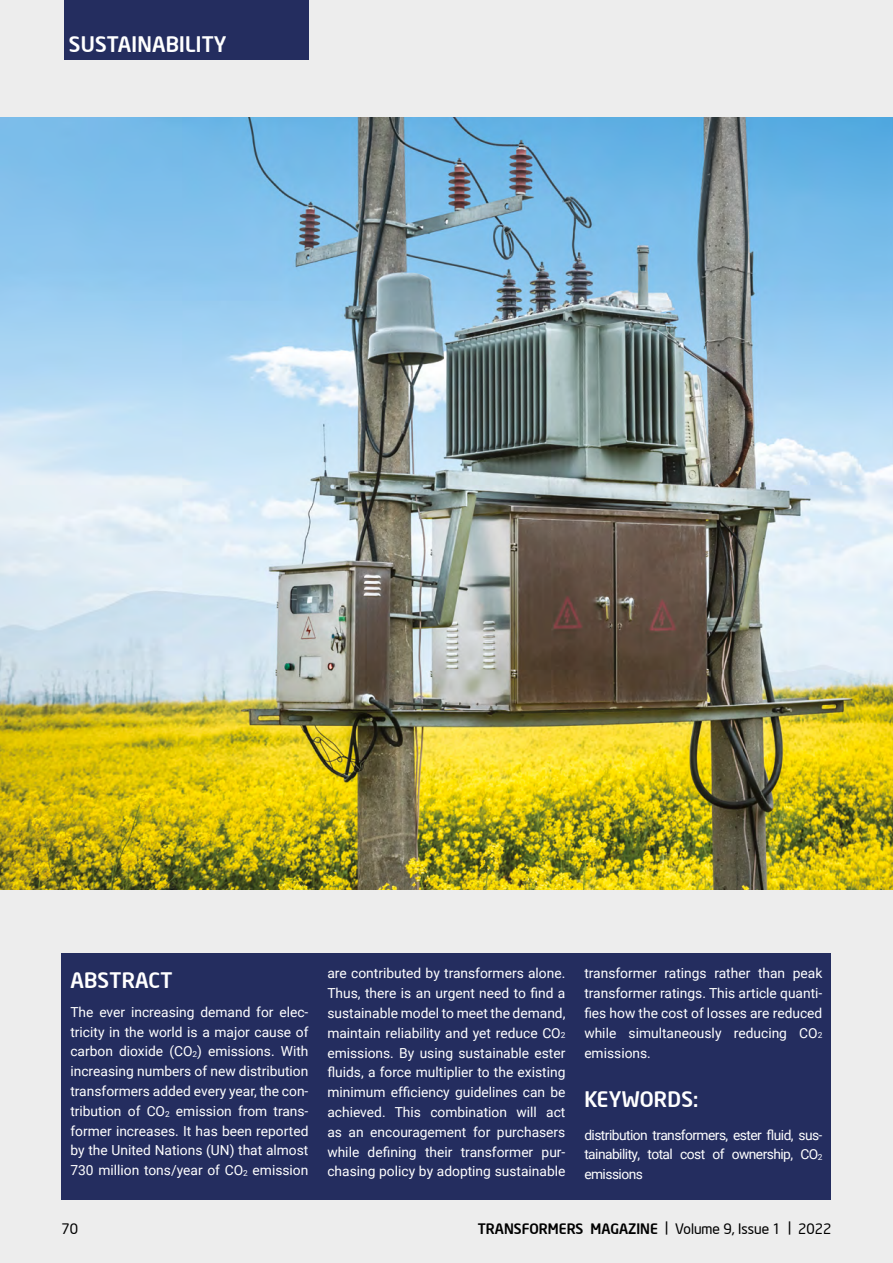
<style>
.page{position:relative;width:893px;height:1263px;background:#ededed}
.page>*{position:absolute;margin:0;border:0;box-sizing:border-box;transform-origin:0 0}
.t1{font:500 21px "Neo Sans Intel";letter-spacing:.01em;color:#fff}
.t2{font:500 14.25px "Neo Sans Intel";color:#000}
.t3{font:14.25px "Neo Sans Intel";color:#000}
.t4{font:13.8px/19.8px "Roboto";color:#fff;text-align:justify}
.s1{font-size:8.25px}
.s2{font-weight:400}
</style>
<div class="page">
<img style="left:0;top:117px;width:893px;height:773px">
<div style="left:61px;top:953px;width:770px;height:246px;background:#242d5f"></div>
<div style="left:64px;top:0;width:244px;height:60px;background:#242d5f"></div>
<h1 class="t1" style="left:69px;top:31px;width:159px">SUSTAINABILITY</h1>
<h1 class="t1" style="left:70px;top:966px;width:104px">ABSTRACT</h1>
<p class="t4" style="left:70px;top:1001px;width:240px">The ever increasing demand for elec&shy;tricity in the world is a major cause of carbon dioxide (CO<span class="s1">2</span>) emissions. With increasing numbers of new distribution transformers added every year, the con&shy;tribution of CO<span class="s1">2</span> emission from trans&shy;former increases. It has been reported by the United Nations (UN) that almost 730 million tons/year of CO<span class="s1">2</span> emission</p>
<p class="t4" style="left:327px;top:963px;width:240px">are contributed by transformers alone.<br>Thus, there is an urgent need to find a sustainable model to meet the demand, maintain reliability and yet reduce CO<span class="s1">2 </span>emissions. By using sustainable ester fluids, a force multiplier to the existing minimum efficiency guidelines can be achieved. This combination will act as an encouragement for purchasers while defining their transformer pur&shy;chasing policy by adopting sustainable</p>
<p class="t4" style="left:584px;top:963px;width:240px">transformer ratings rather than peak transformer ratings. This article quanti&shy;fies how the cost of losses are reduced while simultaneously reducing CO<span class="s1">2 </span>emissions.</p>
<h1 class="t1" style="left:584px;top:1086px;width:116px">KEYWORDS:</h1>
<p class="t4" style="left:584px;top:1124px;width:240px">distribution transformers, ester fluid, sus&shy;tainability, total cost of ownership, CO<span class="s1">2 </span>emissions</p>
<p class="t3" style="left:61px;top:1220px;width:18px">70</p>
<p class="t2" style="left:478px;top:1220px;width:355px">TRANSFORMERS MAGAZINE <span class="s2">| Volume 9, Issue 1 | 2022</span></p>
</div>
